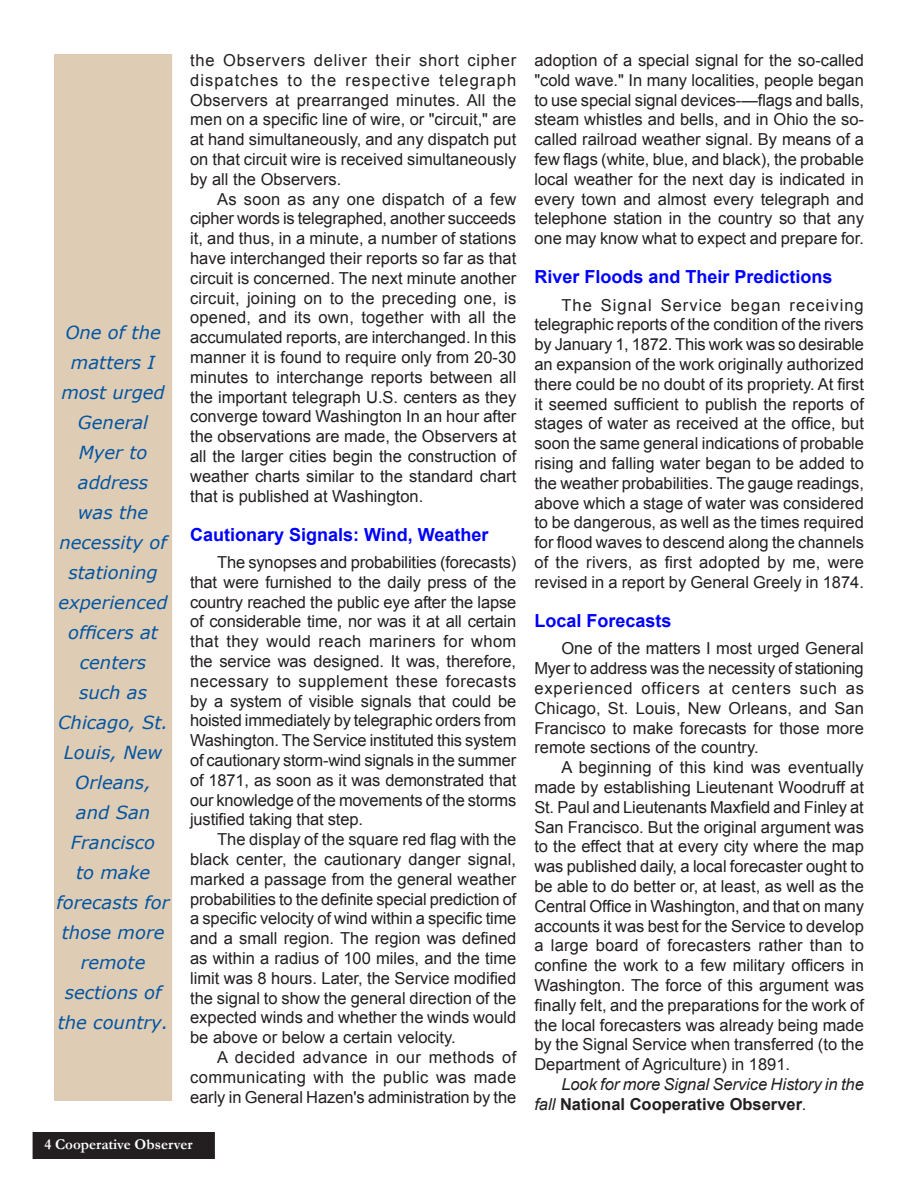
<style>
.page{position:relative;width:918px;height:1188px;background:#fff}
.page>*{position:absolute;margin:0;border:0;box-sizing:border-box;transform-origin:0 0}
.PullQuote{font:italic 18px/30px "Verdana";color:#0155a2;text-align:center}
.Subhead{font:700 18px "Arial";color:#00f}
.Body{font:16.5px/19.8px "Arial";color:#231f20;text-align:justify}
.Body-2{font:italic 16.5px/19.8px "Arial";letter-spacing:-.005em;color:#231f20}
.t1{font:700 15px "Garamond";color:#fff}
.s1{font-weight:700;font-style:normal}
</style>
<div class="page">
<div style="left:33px;top:1133px;width:181px;height:25px;background:#231f20"></div>
<div style="left:33px;top:1132px;width:182px;height:27px;border:2px solid #231f20"></div>
<div style="left:55px;top:55px;width:116px;height:1045px;background:#dfccb5"></div>
<div style="left:54px;top:54px;width:118px;height:1047px;border:2px solid #dfccb5"></div>
<p class="PullQuote" style="left:57px;top:318px;width:115px">One of the matters I most urged<br>General<br>Myer to address<br>was the necessity of stationing experienced officers at centers<br>such as<br>Chicago, St.<br>Louis, New<br>Orleans, and San<br>Francisco<br>to make forecasts for those more remote sections of the country.</p>
<p class="Body" style="left:190px;top:50px;width:328px">the Observers deliver their short cipher dispatches to the respective telegraph Observers at prearranged minutes. All the men on a specific line of wire, or "circuit," are at hand simultaneously, and any dispatch put on that circuit wire is received simultaneously by all the Observers.</p>
<p class="Body" style="left:190px;top:189px;width:328px;text-indent:27px">As soon as any one dispatch of a few cipher words is telegraphed, another succeeds it, and thus, in a minute, a number of stations have interchanged their reports so far as that circuit is concerned. The next minute another circuit, joining on to the preceding one, is opened, and its own, together with all the accumulated reports, are interchanged. In this manner it is found to require only from 20-30 minutes to interchange reports between all the important telegraph U.S. centers as they converge toward Washington In an hour after the observations are made, the Observers at all the larger cities begin the construction of weather charts similar to the standard chart that is published at Washington.</p>
<p class="Subhead" style="left:190px;top:522px;width:300px">Cautionary Signals: Wind, Weather</p>
<p class="Body" style="left:190px;top:553px;width:328px;text-indent:27px">The synopses and probabilities (forecasts) that were furnished to the daily press of the country reached the public eye after the lapse of considerable time, nor was it at all certain that they would reach mariners for whom the service was designed. It was, therefore, necessary to supplement these forecasts by a system of visible signals that could be hoisted immediately by telegraphic orders from Washington. The Service instituted this system of cautionary storm-wind signals in the summer of 1871, as soon as it was demonstrated that our knowledge of the movements of the storms justified taking that step.</p>
<p class="Body" style="left:190px;top:830px;width:328px;text-indent:27px">The display of the square red flag with the black center, the cautionary danger signal, marked a passage from the general weather probabilities to the definite special prediction of a specific velocity of wind within a specific time and a small region. The region was defined as within a radius of 100 miles, and the time limit was 8 hours. Later, the Service modified the signal to show the general direction of the expected winds and whether the winds would be above or below a certain velocity.</p>
<p class="Body" style="left:190px;top:1048px;width:328px;text-indent:27px">A decided advance in our methods of communicating with the public was made early in General Hazen's administration by the</p>
<p class="t1" style="left:44px;top:1134px;width:150px">4 Cooperative Observer</p>
<p class="Body" style="left:534px;top:50px;width:331px">adoption of a special signal for the so-called "cold wave." In many localities, people began to use special signal devices‑—flags and balls, steam whistles and bells, and in Ohio the so&shy;called railroad weather signal. By means of a few flags (white, blue, and black), the probable local weather for the next day is indicated in every town and almost every telegraph and telephone station in the country so that any one may know what to expect and prepare for.</p>
<p class="Subhead" style="left:534px;top:265px;width:300px">River Floods and Their Predictions</p>
<p class="Body" style="left:534px;top:295px;width:331px;text-indent:27px">The Signal Service began receiving telegraphic reports of the condition of the rivers by January 1, 1872. This work was so desirable an expansion of the work originally authorized there could be no doubt of its propriety. At first it seemed sufficient to publish the reports of stages of water as received at the office, but soon the same general indications of probable rising and falling water began to be added to the weather probabilities. The gauge readings, above which a stage of water was considered to be dangerous, as well as the times required for flood waves to descend along the channels of the rivers, as first adopted by me, were revised in a report by General Greely in 1874.</p>
<p class="Subhead" style="left:534px;top:609px;width:139px">Local Forecasts</p>
<p class="Body" style="left:534px;top:639px;width:331px;text-indent:27px">One of the matters I most urged General Myer to address was the necessity of stationing experienced officers at centers such as Chicago, St. Louis, New Orleans, and San Francisco to make forecasts for those more remote sections of the country.</p>
<p class="Body" style="left:534px;top:758px;width:331px;text-indent:27px">A beginning of this kind was eventually made by establishing Lieutenant Woodruff at St. Paul and Lieutenants Maxfield and Finley at San Francisco. But the original argument was to the effect that at every city where the map was published daily, a local forecaster ought to be able to do better or, at least, as well as the Central Office in Washington, and that on many accounts it was best for the Service to develop a large board of forecasters rather than to confine the work to a few military officers in Washington. The force of this argument was finally felt, and the preparations for the work of the local forecasters was already being made by the Signal Service when transferred (to the Department of Agriculture) in 1891.</p>
<p class="Body-2" style="left:534px;top:1074px;width:331px;text-indent:27px">Look for more Signal Service History in the fall <span class="s1">National Cooperative Observer</span>.</p>
</div>
